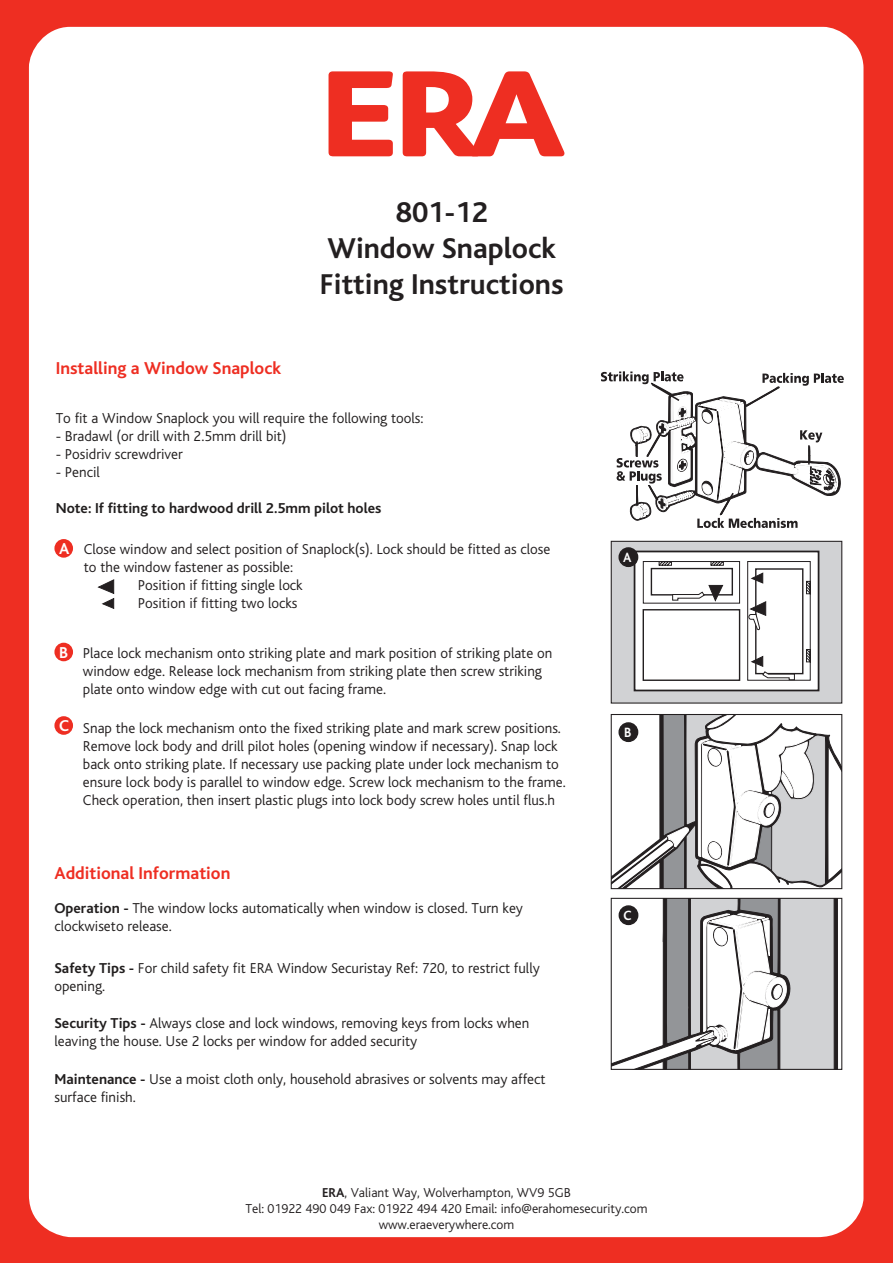
<style>
.page{position:relative;width:893px;height:1263px;background:#ee2e22}
.page>*{position:absolute;margin:0;border:0;box-sizing:border-box;transform-origin:0 0}
.t1{font:700 30px/36px "Bliss";color:#231f20;text-align:center}
.t2{font:700 18px "Bliss";color:#ee2e22}
.t3{font:700 16.5px "Bliss";color:#fff}
.t4{font:300 15px/18px "Bliss";color:#221e1f}
.t5{font:300 15px/18px "Bliss";color:#211e1e}
.t6{font:700 15px "Bliss";color:#211e1e}
.t7{font:700 14.1px "Bliss";color:#fff;scale:.95 1}
.t8{font:300 13.5px/16.2px "Bliss";color:#231f20;text-align:center}
.s1{font-weight:700}
</style>
<div class="page">
<div style="left:29px;top:27px;width:834px;height:1210px;background:#fff"></div>
<svg style="left:329px;top:71px;width:64px;height:85px"></svg>
<svg style="left:403px;top:71px;width:161px;height:85px"></svg>
<div style="left:54px;top:716px;width:19px;height:19px;background:#ee2e22;border-radius:50%"></div>
<div style="left:54px;top:643px;width:19px;height:18px;background:#ee2e22;border-radius:50%"></div>
<div style="left:54px;top:539px;width:19px;height:19px;background:#ee2e22;border-radius:50%"></div>
<svg style="left:571px;top:389px;width:10px;height:72px"></svg>
<svg style="left:601px;top:371px;width:243px;height:157px"></svg>
<svg style="left:613px;top:900px;width:225px;height:168px"></svg>
<div style="left:611px;top:898px;width:231px;height:172px;border:1px solid #231f20"></div>
<svg style="left:613px;top:716px;width:227px;height:171px"></svg>
<div style="left:611px;top:714px;width:231px;height:175px;border:1px solid #231f20"></div>
<div style="left:611px;top:541px;width:231px;height:163px;background:#d1d2d4;border:1px solid #231f20"></div>
<div style="left:634px;top:551px;width:185px;height:140px;background:#fff;border:2px solid #231f20"></div>
<div style="left:643px;top:609px;width:97px;height:72px;border:1px solid #231f20"></div>
<div style="left:643px;top:561px;width:97px;height:42px;border:1px solid #231f20"></div>
<div style="left:651px;top:568px;width:82px;height:27px;border:1px solid #231f20"></div>
<svg style="left:658px;top:561px;width:153px;height:120px"></svg>
<div style="left:619px;top:548px;width:19px;height:18px;background:#231f20;border-radius:50%"></div>
<div style="left:618px;top:547px;width:20px;height:20px;border:1px solid #231f20;border-radius:50%"></div>
<div style="left:619px;top:723px;width:19px;height:18px;background:#231f20;border-radius:50%"></div>
<div style="left:618px;top:722px;width:20px;height:20px;border:1px solid #231f20;border-radius:50%"></div>
<div style="left:619px;top:906px;width:19px;height:18px;background:#231f20;border-radius:50%"></div>
<div style="left:619px;top:905px;width:19px;height:20px;border:1px solid #231f20;border-radius:50%"></div>
<svg style="left:98px;top:579px;width:16px;height:30px"></svg>
<p class="t2" style="left:56px;top:359px;width:227px">Installing a Window Snaplock</p>
<h1 class="t1" style="left:320px;top:195px;width:245px">801-12<br>Window Snaplock<br>Fitting Instructions</h1>
<p class="t5" style="left:56px;top:409px;width:369px">To fit a Window Snaplock you will require the following tools:</p>
<p class="t5" style="left:56px;top:427px;width:232px">- Bradawl (or drill with 2.5mm drill bit)</p>
<p class="t5" style="left:56px;top:445px;width:129px">- Posidriv screwdriver</p>
<p class="t5" style="left:56px;top:463px;width:46px">- Pencil</p>
<p class="t6" style="left:56px;top:500px;width:327px">Note: If fitting to hardwood drill 2.5mm pilot holes</p>
<p class="t3" style="left:59px;top:540px;width:12px">A</p>
<p class="t4" style="left:84px;top:540px;width:468px">Close window and select position of Snaplock(s). Lock should be fitted as close</p>
<p class="t4" style="left:84px;top:558px;width:211px">to the window fastener as possible:</p>
<p class="t4" style="left:138px;top:576px;width:166px">Position if fitting single lock</p>
<p class="t4" style="left:138px;top:594px;width:161px">Position if fitting two locks</p>
<p class="t3" style="left:59px;top:644px;width:10px">B</p>
<p class="t3" style="left:59px;top:717px;width:12px">C</p>
<p class="t4" style="left:83px;top:644px;width:471px">Place lock mechanism onto striking plate and mark position of striking plate on window edge. Release lock mechanism from striking plate then screw striking plate onto window edge with cut out facing frame.</p>
<p class="t4" style="left:83px;top:719px;width:484px">Snap the lock mechanism onto the fixed striking plate and mark screw positions.<br>Remove lock body and drill pilot holes (opening window if necessary). Snap lock back onto striking plate. If necessary use packing plate under lock mechanism to ensure lock body is parallel to window edge. Screw lock mechanism to the frame.<br>Check operation, then insert plastic plugs into lock body screw holes until flus.h</p>
<p class="t2" style="left:54px;top:864px;width:178px">Additional Information</p>
<p class="t5" style="left:54px;top:899px;width:470px"><span class="s1">Operation -</span> The window locks automatically when window is closed. Turn key clockwiseto release.</p>
<p class="t5" style="left:54px;top:959px;width:487px"><span class="s1">Safety Tips -</span> For child safety fit ERA Window Securistay Ref: 720, to restrict fully opening.</p>
<p class="t5" style="left:54px;top:1014px;width:476px"><span class="s1">Security Tips -</span> Always close and lock windows, removing keys from locks when leaving the house. Use 2 locks per window for added security</p>
<p class="t5" style="left:54px;top:1070px;width:493px"><span class="s1">Maintenance -</span> Use a moist cloth only, household abrasives or solvents may affect surface finish.</p>
<p class="t7" style="left:623px;top:550px;width:10px">A</p>
<p class="t7" style="left:624px;top:725px;width:9px">B</p>
<p class="t7" style="left:623px;top:908px;width:10px">C</p>
<p class="t8" style="left:245px;top:1185px;width:404px"><span class="s1">ERA</span>, Valiant Way, Wolverhampton, WV9 5GB<br>Tel: 01922 490 049 Fax: 01922 494 420 Email: info@erahomesecurity.com www.eraeverywhere.com</p>
</div>
